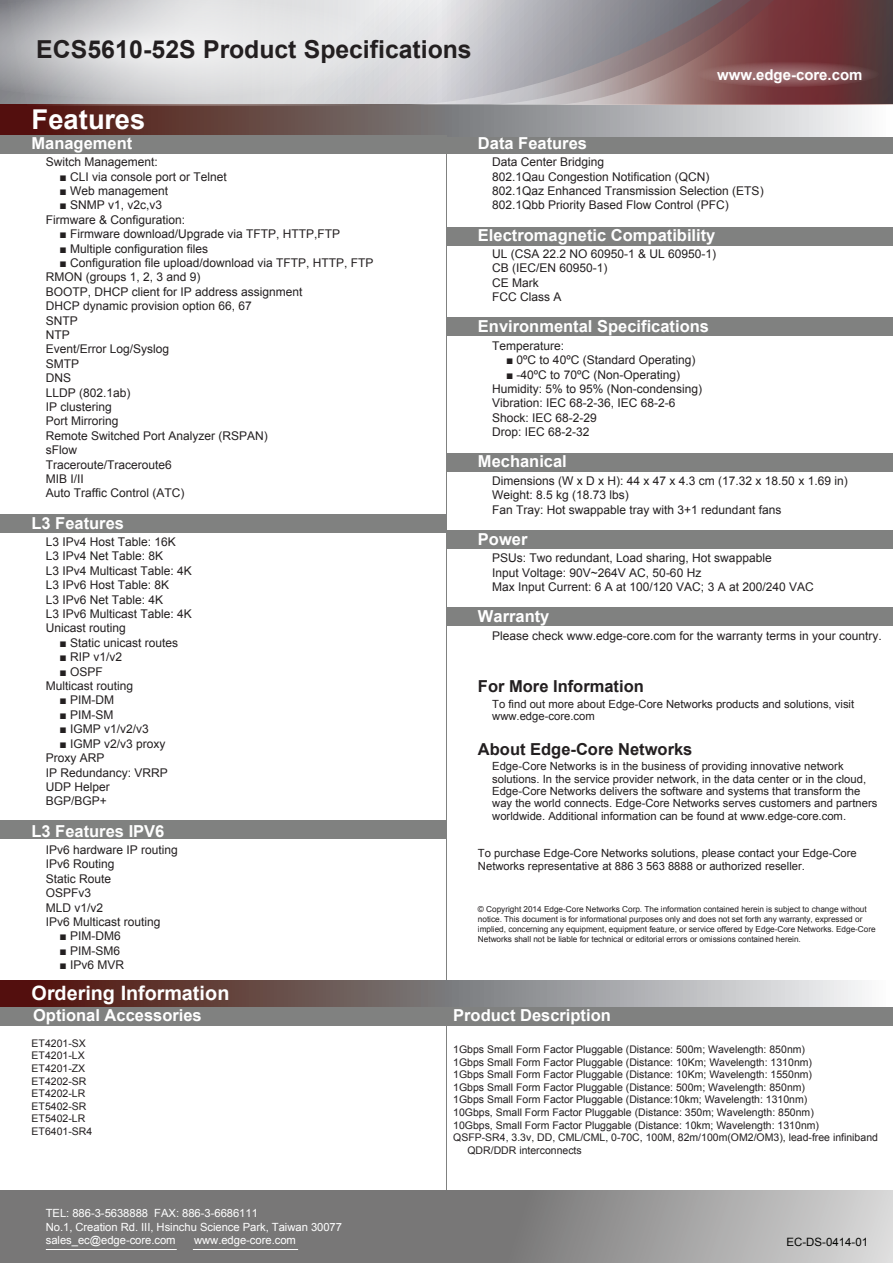
<style>
.page{position:relative;width:893px;height:1263px;background:#fff}
.page>*{position:absolute;margin:0;border:0;box-sizing:border-box;transform-origin:0 0}
.t1{font:700 27.3px "Arial";color:#fff}
.t2{font:700 24.75px "Arial";color:#231f20}
.t3{font:700 19.8px "Arial";color:#fff}
.t4{font:700 16.5px "Arial";color:#fff}
.t5{font:700 16.5px "Arial";color:#231f20}
.t6{font:700 14.85px "Arial";color:#fff}
.t7{font:12px/14.4px "Arial";color:#231f20}
.t8{font:11.4px "Arial";color:#050604}
.t9{font:11.25px/12.5px "Arial";color:#231f20}
.t10{font:11.25px/13.5px "Arial";letter-spacing:-.005em;color:#fff}
.t11{font:10.5px/12.6px "Arial";color:#231f20}
.t12{font:8.25px/9.9px "Arial";letter-spacing:-.005em;color:#231f20}
</style>
<div class="page">
<div style="left:446px;top:227px;width:447px;height:19px;background:#808180"></div>
<div style="left:446px;top:317px;width:447px;height:19px;background:#808180"></div>
<div style="left:446px;top:135px;width:447px;height:19px;background:#808180"></div>
<div style="left:446px;top:453px;width:447px;height:19px;background:#808180"></div>
<div style="left:446px;top:530px;width:447px;height:19px;background:#808180"></div>
<div style="left:446px;top:607px;width:447px;height:19px;background:#808180"></div>
<hr style="left:446px;top:138px;width:1px;height:1073px;background:#808180">
<svg style="left:0;top:1190px;width:236px;height:1px"></svg>
<svg style="left:0;top:105px;width:893px;height:31px;background:#8f807f"></svg>
<div style="left:1px;top:1191px;width:892px;height:72px;background:#787777"></div>
<svg style="left:455px;top:1190px;width:438px;height:73px"></svg>
<svg style="left:0;top:0;width:400px;height:106px;background:#d1d1d3"></svg>
<svg style="left:409px;top:0;width:80px;height:105px;background:#d6d6da"></svg>
<svg style="left:489px;top:0;width:404px;height:105px;background:#8b7276"></svg>
<svg style="left:697px;top:61px;width:182px;height:26px;background:#88575a"></svg>
<hr style="left:46px;top:1249px;width:131px;height:1px;background:#fff">
<hr style="left:193px;top:1249px;width:105px;height:1px;background:#fff">
<div style="left:0;top:514px;width:446px;height:19px;background:#808180"></div>
<svg style="left:0;top:981px;width:862px;height:25px;background:#8a7978"></svg>
<div style="left:0;top:1006px;width:893px;height:19px;background:#808180"></div>
<div style="left:0;top:135px;width:446px;height:19px;background:#808180"></div>
<div style="left:0;top:820px;width:446px;height:19px;background:#808180"></div>
<h2 class="t2" style="left:36px;top:33px;width:437px">ECS5610-52S Product Specifications</h2>
<h1 class="t1" style="left:31px;top:102px;width:115px">Features</h1>
<p class="t6" style="left:717px;top:65px;width:147px">www.edge-core.com</p>
<h3 class="t4" style="left:31px;top:132px;width:102px">Management</h3>
<p class="t7" style="left:46px;top:155px;width:114px">Switch Management:</p>
<p class="t7" style="left:60px;top:169px;width:169px">■ CLI via console port or Telnet</p>
<p class="t7" style="left:60px;top:184px;width:110px">■ Web management</p>
<p class="t7" style="left:46px;top:198px;width:141px;text-indent:14px">■ SNMP v1, v2c,v3<br>Firmware &amp; Configuration:</p>
<p class="t7" style="left:60px;top:227px;width:282px">■ Firmware download/Upgrade via TFTP, HTTP,FTP</p>
<p class="t7" style="left:60px;top:241px;width:150px">■ Multiple configuration files</p>
<p class="t7" style="left:46px;top:256px;width:329px;text-indent:14px">■ Configuration file upload/download via TFTP, HTTP, FTP<br>RMON (groups 1, 2, 3 and 9)<br>BOOTP, DHCP client for IP address assignment<br>DHCP dynamic provision option 66, 67<br>SNTP<br>NTP<br>Event/Error Log/Syslog<br>SMTP<br>DNS<br>LLDP (802.1ab)<br>IP clustering<br>Port Mirroring<br>Remote Switched Port Analyzer (RSPAN)<br>sFlow<br>Traceroute/Traceroute6<br>MIB I/II<br>Auto Traffic Control (ATC)</p>
<h3 class="t4" style="left:31px;top:512px;width:94px">L3 Features</h3>
<p class="t7" style="left:46px;top:535px;width:148px">L3 IPv4 Host Table: 16K<br>L3 IPv4 Net Table: 8K<br>L3 IPv4 Multicast Table: 4K<br>L3 IPv6 Host Table: 8K<br>L3 IPv6 Net Table: 4K<br>L3 IPv6 Multicast Table: 4K<br>Unicast routing</p>
<p class="t7" style="left:60px;top:636px;width:120px">■ Static unicast routes</p>
<p class="t7" style="left:60px;top:650px;width:64px">■ RIP v1/v2</p>
<p class="t7" style="left:46px;top:664px;width:89px;text-indent:14px">■ OSPF<br>Multicast routing</p>
<p class="t7" style="left:60px;top:693px;width:56px">■ PIM-DM</p>
<p class="t7" style="left:60px;top:708px;width:55px">■ PIM-SM</p>
<p class="t7" style="left:60px;top:722px;width:91px">■ IGMP v1/v2/v3</p>
<p class="t7" style="left:46px;top:736px;width:124px;text-indent:14px">■ IGMP v2/v3 proxy<br>Proxy ARP<br>IP Redundancy: VRRP<br>UDP Helper<br>BGP/BGP+</p>
<h3 class="t4" style="left:31px;top:820px;width:134px">L3 Features IPV6</h3>
<p class="t7" style="left:46px;top:843px;width:134px">IPv6 hardware IP routing<br>IPv6 Routing<br>Static Route<br>OSPFv3<br>MLD v1/v2<br>IPv6 Multicast routing</p>
<p class="t7" style="left:60px;top:929px;width:63px">■ PIM-DM6</p>
<p class="t7" style="left:60px;top:943px;width:62px">■ PIM-SM6</p>
<p class="t7" style="left:60px;top:958px;width:66px">■ IPv6 MVR</p>
<h3 class="t4" style="left:33px;top:1004px;width:170px">Optional Accessories</h3>
<p class="t11" style="left:32px;top:1037px;width:62px">ET4201-SX<br>ET4201-LX<br>ET4201-ZX<br>ET4202-SR<br>ET4202-LR<br>ET5402-SR<br>ET5402-LR<br>ET6401-SR4</p>
<h3 class="t3" style="left:32px;top:980px;width:199px">Ordering Information</h3>
<p class="t10" style="left:46px;top:1207px;width:298px">TEL: 886-3-5638888 FAX: 886-3-6686111<br>No.1, Creation Rd. III, Hsinchu Science Park, Taiwan 30077 sales_ec@edge-core.com</p>
<p class="t10" style="left:194px;top:1234px;width:103px">www.edge-core.com</p>
<h3 class="t4" style="left:478px;top:132px;width:111px">Data Features</h3>
<p class="t7" style="left:492px;top:155px;width:273px">Data Center Bridging<br>802.1Qau Congestion Notification (QCN)<br>802.1Qaz Enhanced Transmission Selection (ETS)<br>802.1Qbb Priority Based Flow Control (PFC)</p>
<h3 class="t4" style="left:478px;top:224px;width:239px">Electromagnetic Compatibility</h3>
<p class="t7" style="left:492px;top:247px;width:226px">UL (CSA 22.2 NO 60950-1 &amp; UL 60950-1)<br>CB (IEC/EN 60950-1)<br>CE Mark<br>FCC Class A</p>
<h3 class="t4" style="left:478px;top:316px;width:233px">Environmental Specifications</h3>
<p class="t7" style="left:492px;top:339px;width:74px">Temperature:</p>
<p class="t7" style="left:506px;top:353px;width:191px">■ 0ºC to 40ºC (Standard Operating)</p>
<p class="t7" style="left:492px;top:367px;width:212px;text-indent:14px">■ -40ºC to 70ºC (Non-Operating)<br>Humidity: 5% to 95% (Non-condensing)<br>Vibration: IEC 68-2-36, IEC 68-2-6<br>Shock: IEC 68-2-29<br>Drop: IEC 68-2-32</p>
<h3 class="t4" style="left:478px;top:451px;width:90px">Mechanical</h3>
<p class="t7" style="left:492px;top:474px;width:357px">Dimensions (W x D x H): 44 x 47 x 4.3 cm (17.32 x 18.50 x 1.69 in)<br>Weight: 8.5 kg (18.73 lbs)<br>Fan Tray: Hot swappable tray with 3+1 redundant fans</p>
<h3 class="t4" style="left:478px;top:528px;width:51px">Power</h3>
<p class="t7" style="left:492px;top:551px;width:323px">PSUs: Two redundant, Load sharing, Hot swappable<br>Input Voltage: 90V~264V AC, 50-60 Hz<br>Max Input Current: 6 A at 100/120 VAC; 3 A at 200/240 VAC</p>
<h3 class="t4" style="left:478px;top:606px;width:73px">Warranty</h3>
<p class="t7" style="left:492px;top:628px;width:391px">Please check www.edge-core.com for the warranty terms in your country.</p>
<h3 class="t5" style="left:478px;top:676px;width:167px">For More Information</h3>
<p class="t9" style="left:492px;top:698px;width:364px">To find out more about Edge-Core Networks products and solutions, visit www.edge-core.com</p>
<h3 class="t5" style="left:478px;top:738px;width:216px">About Edge-Core Networks</h3>
<p class="t9" style="left:492px;top:760px;width:387px">Edge-Core Networks is in the business of providing innovative network solutions. In the service provider network, in the data center or in the cloud, Edge-Core Networks delivers the software and systems that transform the way the world connects. Edge-Core Networks serves customers and partners worldwide. Additional information can be found at www.edge-core.com.</p>
<p class="t9" style="left:478px;top:847px;width:380px">To purchase Edge-Core Networks solutions, please contact your Edge-Core<br>Networks representative at 886 3 563 8888 or authorized reseller.</p>
<p class="t12" style="left:478px;top:904px;width:399px">© Copyright 2014 Edge-Core Networks Corp. The information contained herein is subject to change without notice. This document is for informational purposes only and does not set forth any warranty, expressed or implied, concerning any equipment, equipment feature, or service offered by Edge-Core Networks. Edge-Core Networks shall not be liable for technical or editorial errors or omissions contained herein.</p>
<h3 class="t4" style="left:453px;top:1004px;width:159px">Product Description</h3>
<p class="t11" style="left:453px;top:1043px;width:353px">1Gbps Small Form Factor Pluggable (Distance: 500m; Wavelength: 850nm)</p>
<p class="t11" style="left:453px;top:1056px;width:360px">1Gbps Small Form Factor Pluggable (Distance: 10Km; Wavelength: 1310nm)</p>
<p class="t11" style="left:453px;top:1068px;width:360px">1Gbps Small Form Factor Pluggable (Distance: 10Km; Wavelength: 1550nm)</p>
<p class="t11" style="left:453px;top:1081px;width:353px">1Gbps Small Form Factor Pluggable (Distance: 500m; Wavelength: 850nm)</p>
<p class="t11" style="left:453px;top:1093px;width:356px">1Gbps Small Form Factor Pluggable (Distance:10km; Wavelength: 1310nm)</p>
<p class="t11" style="left:453px;top:1106px;width:362px">10Gbps, Small Form Factor Pluggable (Distance: 350m; Wavelength: 850nm)</p>
<p class="t11" style="left:453px;top:1119px;width:367px">10Gbps, Small Form Factor Pluggable (Distance: 10km; Wavelength: 1310nm)</p>
<p class="t11" style="left:453px;top:1131px;width:426px">QSFP-SR4, 3.3v, DD, CML/CML, 0-70C, 100M, 82m/100m(OM2/OM3), lead-free infiniband</p>
<p class="t11" style="left:467px;top:1144px;width:116px">QDR/DDR interconnects</p>
<p class="t8" style="left:786px;top:1234px;width:83px">EC-DS-0414-01</p>
</div>
